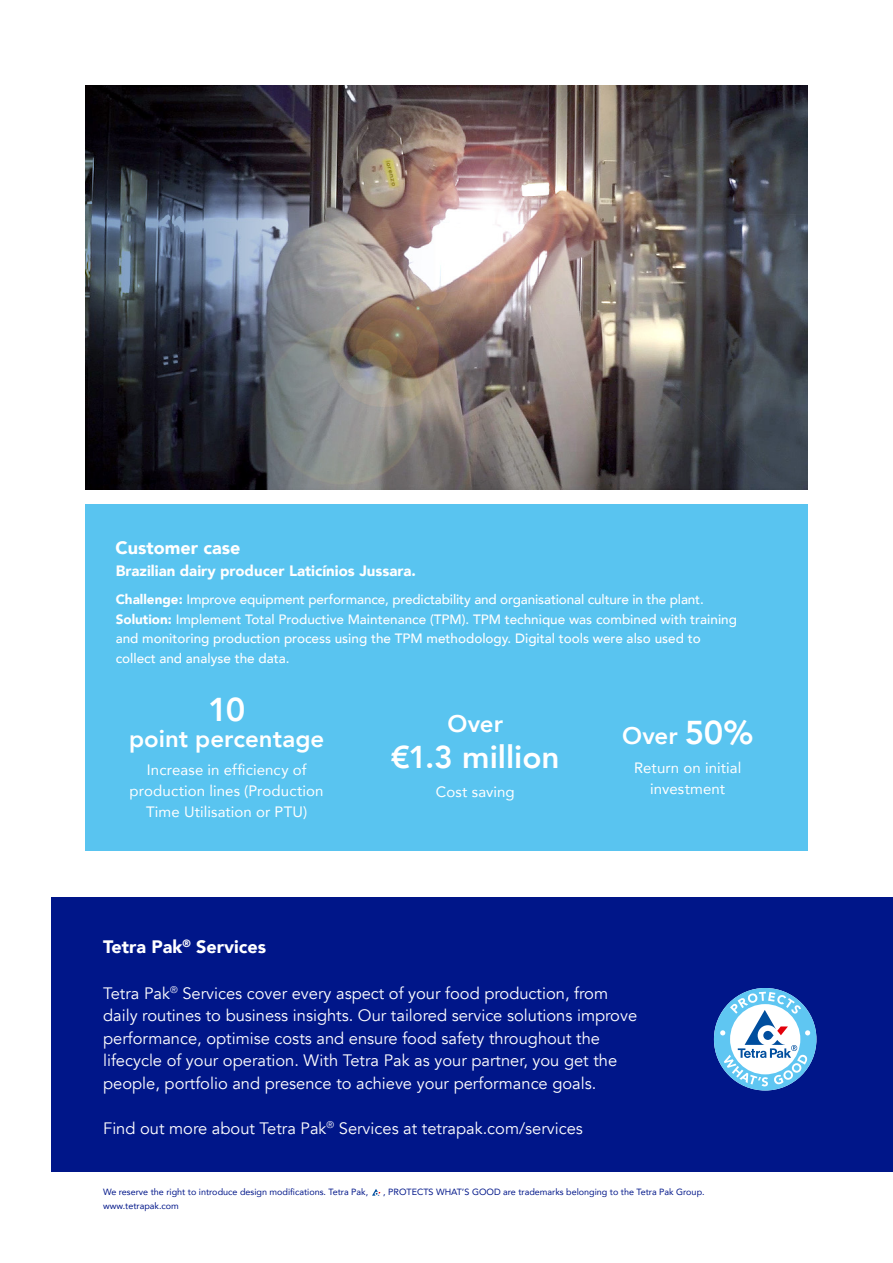
<style>
.page{position:relative;width:893px;height:1263px;background:#fff}
.page>*{position:absolute;margin:0;border:0;box-sizing:border-box;transform-origin:0 0}
.t1{font:800 33px "Avenir";color:#fff}
.t2{font:800 31.5px "Avenir";color:#fff}
.t3{font:800 24px "Avenir";color:#fff}
.t4{font:900 18px "Avenir";color:#fff}
.t5{font:16.5px/22.5px "Avenir";color:#fff}
.t6{font:15px/21px "Avenir";letter-spacing:.005em;color:#fff;text-align:center}
.t7{font:900 15px "Avenir";color:#fff}
.t8{font:500 13.5px/19.5px "Avenir";color:#fff}
.t9{font:9px "Avenir";color:#001689}
.s1{font-weight:900}
.s2{font-size:33px}
</style>
<div class="page">
<div style="left:51px;top:897px;width:842px;height:274px;background:#001689"></div>
<svg style="left:714px;top:988px;width:102px;height:102px"></svg>
<svg style="left:372px;top:1189px;width:9px;height:7px"></svg>
<div style="left:85px;top:504px;width:723px;height:346px;background:#59c4f0"></div>
<img style="left:85px;top:85px;width:723px;height:405px">
<p class="t4" style="left:116px;top:532px;width:126px">Customer case</p>
<p class="t7" style="left:116px;top:557px;width:302px">Brazilian dairy producer Laticínios Jussara.</p>
<p class="t8" style="left:116px;top:589px;width:623px"><span class="s1">Challenge:</span> Improve equipment performance, predictability and organisational culture in the plant.<br><span class="s1">Solution:</span> Implement Total Productive Maintenance (TPM). TPM technique was combined with training and monitoring production process using the TPM methodology. Digital tools were also used to collect and analyse the data.</p>
<h1 class="t1" style="left:208px;top:684px;width:39px">10</h1>
<h3 class="t3" style="left:129px;top:720px;width:197px">point percentage</h3>
<p class="t6" style="left:130px;top:759px;width:196px">Increase in efficiency of production lines (Production<br>Time Utilisation or PTU)</p>
<h3 class="t3" style="left:447px;top:705px;width:57px">Over</h3>
<h2 class="t2" style="left:391px;top:733px;width:170px">€1.3 million</h2>
<p class="t6" style="left:436px;top:780px;width:80px">Cost saving</p>
<h3 class="t3" style="left:622px;top:717px;width:133px">Over <span class="s2">50%</span></h3>
<p class="t6" style="left:634px;top:756px;width:109px">Return on initial investment</p>
<p class="t4" style="left:103px;top:931px;width:165px">Tetra Pak<sup>®</sup> Services</p>
<p class="t5" style="left:103px;top:982px;width:536px">Tetra Pak<sup>®</sup> Services cover every aspect of your food production, from daily routines to business insights. Our tailored service solutions improve performance, optimise costs and ensure food safety throughout the lifecycle of your operation. With Tetra Pak as your partner, you get the people, portfolio and presence to achieve your performance goals.</p>
<p class="t5" style="left:103px;top:1117px;width:481px">Find out more about Tetra Pak<sup>®</sup> Services at tetrapak.com/services</p>
<p class="t9" style="left:103px;top:1185px;width:267px">We reserve the right to introduce design modifications. Tetra Pak,</p>
<p class="t9" style="left:383px;top:1185px;width:323px">, PROTECTS WHAT’S GOOD are trademarks belonging to the Tetra Pak Group.</p>
<p class="t9" style="left:103px;top:1198px;width:77px">www.tetrapak.com</p>
</div>
